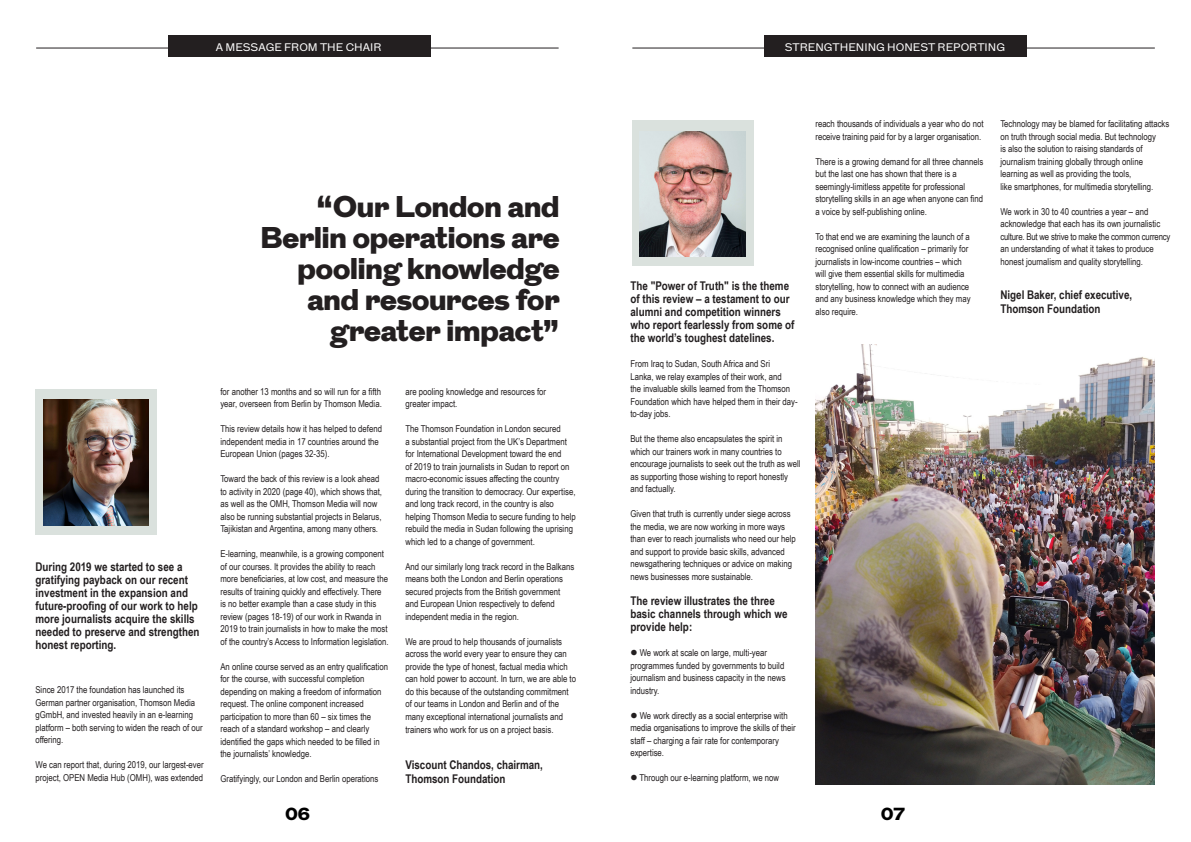
<style>
.page{position:relative;width:1191px;height:842px;background:#fff}
.page>*{position:absolute;margin:0;border:0;box-sizing:border-box;transform-origin:0 0}
.Headline_Grot10_Bl{font:900 30px/31px "RIBAJ Grot";color:#231f20;text-align:right}
.Headline_Grot10_Bl-2{font:900 17.5px "RIBAJ Grot";color:#000}
.t1{font:700 12px/13px "Arial Narrow";color:#231f20}
.In_numbers_head{font:11px "RIBAJ Grot";color:#fff}
.t2{font:9.5px/12.5px "Arial Narrow";color:#231f20}
</style>
<div class="page">
<img style="left:815px;top:344px;width:339px;height:440px">
<hr style="left:632px;top:48px;width:522px;height:1px;background:#231f20">
<div style="left:764px;top:35px;width:263px;height:22px;background:#231f20"></div>
<div style="left:35px;top:389px;width:122px;height:146px;background:#dae1dd"></div>
<img style="left:43px;top:400px;width:106px;height:125px">
<div style="left:632px;top:120px;width:121px;height:146px;background:#dae1dd"></div>
<img style="left:640px;top:131px;width:105px;height:126px">
<hr style="left:36px;top:48px;width:522px;height:1px;background:#231f20">
<div style="left:168px;top:35px;width:263px;height:22px;background:#231f20"></div>
<p class="In_numbers_head" style="left:216px;top:40px;width:167px">A MESSAGE FROM THE CHAIR</p>
<p class="In_numbers_head" style="left:784px;top:40px;width:222px">STRENGTHENING HONEST REPORTING</p>
<p class="t1" style="left:35px;top:559px;width:166px">During 2019 we started to see a gratifying payback on our recent investment in the expansion and future-proofing of our work to help more journalists acquire the skills needed to preserve and strengthen honest reporting.</p>
<p class="t2" style="left:35px;top:683px;width:169px">Since 2017 the foundation has launched its German partner organisation, Thomson Media gGmbH, and invested heavily in an e-learning platform – both serving to widen the reach of our offering.</p>
<p class="t2" style="left:35px;top:758px;width:170px">We can report that, during 2019, our largest-ever project, OPEN Media Hub (OMH), was extended</p>
<p class="Headline_Grot10_Bl" style="left:260px;top:193px;width:300px">“Our London and<br>Berlin operations are pooling knowledge and resources for greater impact”</p>
<p class="t2" style="left:220px;top:385px;width:163px">for another 13 months and so will run for a fifth year, overseen from Berlin by Thomson Media.</p>
<p class="t2" style="left:220px;top:422px;width:163px">This review details how it has helped to defend independent media in 17 countries around the<br>European Union (pages 32-35).</p>
<p class="t2" style="left:220px;top:472px;width:163px">Toward the back of this review is a look ahead to activity in 2020 (page 40), which shows that, as well as the OMH, Thomson Media will now also be running substantial projects in Belarus, Tajikistan and Argentina, among many others.</p>
<p class="t2" style="left:220px;top:547px;width:170px">E-learning, meanwhile, is a growing component of our courses. It provides the ability to reach more beneficiaries, at low cost, and measure the results of training quickly and effectively. There is no better example than a case study in this review (pages 18-19) of our work in Rwanda in 2019 to train journalists in how to make the most of the country’s Access to Information legislation.</p>
<p class="t2" style="left:220px;top:660px;width:169px">An online course served as an entry qualification for the course, with successful completion depending on making a freedom of information request. The online component increased participation to more than 60 – six times the reach of a standard workshop – and clearly identified the gaps which needed to be filled in the journalists’ knowledge.</p>
<p class="t2" style="left:220px;top:772px;width:159px">Gratifyingly, our London and Berlin operations</p>
<p class="t2" style="left:405px;top:385px;width:142px">are pooling knowledge and resources for</p>
<p class="t2" style="left:405px;top:397px;width:53px">greater impact.</p>
<p class="t2" style="left:405px;top:422px;width:172px">The Thomson Foundation in London secured<br>a substantial project from the UK’s Department for International Development toward the end<br>of 2019 to train journalists in Sudan to report on macro-economic issues affecting the country during the transition to democracy. Our expertise, and long track record, in the country is also helping Thomson Media to secure funding to help rebuild the media in Sudan following the uprising which led to a change of government.</p>
<p class="t2" style="left:405px;top:560px;width:170px">And our similarly long track record in the Balkans means both the London and Berlin operations secured projects from the British government and European Union respectively to defend independent media in the region.</p>
<p class="t2" style="left:405px;top:635px;width:172px">We are proud to help thousands of journalists across the world every year to ensure they can provide the type of honest, factual media which can hold power to account. In turn, we are able to do this because of the outstanding commitment of our teams in London and Berlin and of the many exceptional international journalists and trainers who work for us on a project basis.</p>
<p class="t1" style="left:405px;top:757px;width:139px;line-height:14px">Viscount Chandos, chairman,<br>Thomson Foundation</p>
<p class="t1" style="left:630px;top:279px;width:166px">The "Power of Truth" is the theme of this review – a testament to our alumni and competition winners who report fearlessly from some of the world’s toughest datelines.</p>
<p class="t2" style="left:630px;top:357px;width:169px">From Iraq to Sudan, South Africa and Sri<br>Lanka, we relay examples of their work, and<br>the invaluable skills learned from the Thomson Foundation which have helped them in their day&shy;to-day jobs.</p>
<p class="t2" style="left:630px;top:432px;width:172px">But the theme also encapsulates the spirit in which our trainers work in many countries to encourage journalists to seek out the truth as well as supporting those wishing to report honestly and factually.</p>
<p class="t2" style="left:630px;top:507px;width:167px">Given that truth is currently under siege across the media, we are now working in more ways than ever to reach journalists who need our help and support to provide basic skills, advanced newsgathering techniques or advice on making news businesses more sustainable.</p>
<p class="t1" style="left:630px;top:594px;width:158px">The review illustrates the three basic channels through which we provide help:</p>
<p class="t2" style="left:630px;top:646px;width:157px">● We work at scale on large, multi-year programmes funded by governments to build journalism and business capacity in the news industry.</p>
<p class="t2" style="left:630px;top:709px;width:167px">● We work directly as a social enterprise with media organisations to improve the skills of their staff – charging a fair rate for contemporary expertise.</p>
<p class="t2" style="left:630px;top:771px;width:150px">● Through our e-learning platform, we now</p>
<p class="t2" style="left:815px;top:117px;width:169px">reach thousands of individuals a year who do not receive training paid for by a larger organisation.</p>
<p class="t2" style="left:815px;top:155px;width:169px">There is a growing demand for all three channels but the last one has shown that there is a seemingly-limitless appetite for professional storytelling skills in an age when anyone can find a voice by self-publishing online.</p>
<p class="t2" style="left:815px;top:230px;width:157px">To that end we are examining the launch of a recognised online qualification – primarily for journalists in low-income countries – which will give them essential skills for multimedia storytelling, how to connect with an audience and any business knowledge which they may also require.</p>
<p class="Headline_Grot10_Bl-2" style="left:285px;top:801px;width:26px">06</p>
<p class="Headline_Grot10_Bl-2" style="left:881px;top:801px;width:26px">07</p>
<p class="t2" style="left:1000px;top:117px;width:170px">Technology may be blamed for facilitating attacks on truth through social media. But technology<br>is also the solution to raising standards of journalism training globally through online learning as well as providing the tools,</p>
<p class="t2" style="left:1000px;top:180px;width:154px">like smartphones, for multimedia storytelling.</p>
<p class="t2" style="left:1000px;top:205px;width:171px">We work in 30 to 40 countries a year – and acknowledge that each has its own journalistic culture. But we strive to make the common currency an understanding of what it takes to produce honest journalism and quality storytelling.</p>
<p class="t1" style="left:1000px;top:287px;width:133px;line-height:14px">Nigel Baker, chief executive,<br>Thomson Foundation</p>
</div>
